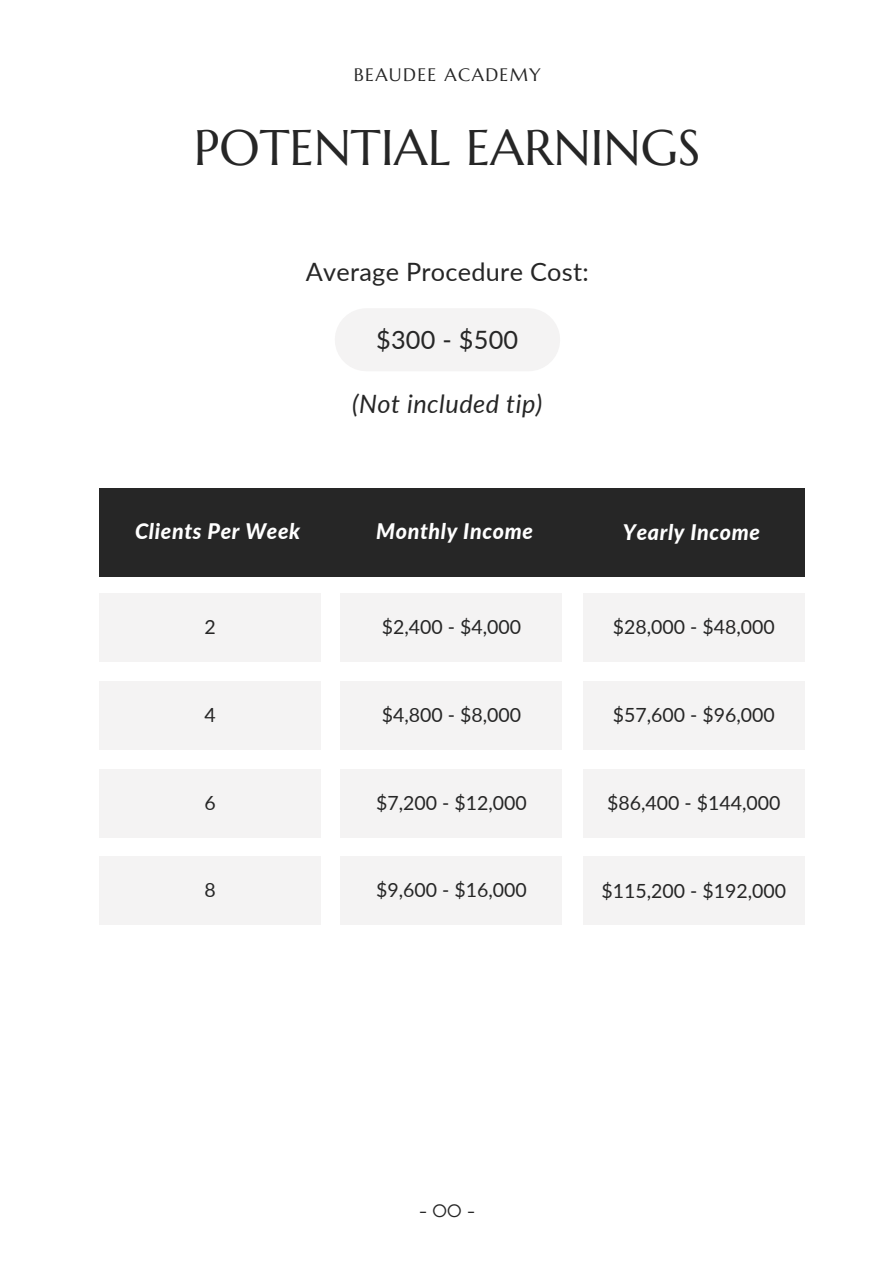
<style>
.page{position:relative;width:894px;height:1264px;background:#fff}
.page>*{position:absolute;margin:0;border:0;box-sizing:border-box;transform-origin:0 0}
.t1{font:49.95px "Marcellus";color:#262626}
.t2{font:25.2px "Lato";letter-spacing:.01em;color:#262626}
.t3{font:italic 25.2px "Lato";letter-spacing:.02em;color:#262626}
.t4{font:italic 800 21.45px "Lato";letter-spacing:.03em;color:#fff}
.t5{font:19.5px "Lato";color:#262626}
.t6{font:18px "Marcellus";letter-spacing:.075em;color:#262626}
</style>
<div class="page">
<div style="left:99px;top:488px;width:705px;height:88px;background:#262626"></div>
<div style="left:99px;top:594px;width:222px;height:68px;background:#f4f3f3"></div>
<div style="left:340px;top:594px;width:222px;height:68px;background:#f4f3f3"></div>
<div style="left:582px;top:594px;width:222px;height:68px;background:#f4f3f3"></div>
<div style="left:366px;top:308px;width:162px;height:63px;background:#f4f3f3"></div>
<div style="left:99px;top:681px;width:222px;height:68px;background:#f4f3f3"></div>
<div style="left:340px;top:681px;width:222px;height:68px;background:#f4f3f3"></div>
<div style="left:582px;top:681px;width:222px;height:68px;background:#f4f3f3"></div>
<div style="left:99px;top:769px;width:222px;height:68px;background:#f4f3f3"></div>
<div style="left:340px;top:769px;width:222px;height:68px;background:#f4f3f3"></div>
<div style="left:582px;top:769px;width:222px;height:68px;background:#f4f3f3"></div>
<div style="left:99px;top:856px;width:222px;height:68px;background:#f4f3f3"></div>
<div style="left:340px;top:856px;width:222px;height:68px;background:#f4f3f3"></div>
<div style="left:582px;top:856px;width:222px;height:68px;background:#f4f3f3"></div>
<p class="t6" style="left:353px;top:63px;width:188px">BEAUDEE ACADEMY</p>
<p class="t1" style="left:194px;top:116px;width:508px">POTENTIAL EARNINGS</p>
<p class="t2" style="left:305px;top:256px;width:284px">Average Procedure Cost:</p>
<p class="t2" style="left:376px;top:324px;width:144px">$300 - $500</p>
<p class="t3" style="left:352px;top:388px;width:192px">(Not included tip)</p>
<p class="t4" style="left:135px;top:517px;width:167px">Clients Per Week</p>
<p class="t4" style="left:376px;top:517px;width:158px">Monthly Income</p>
<p class="t4" style="left:622px;top:519px;width:139px">Yearly Income</p>
<p class="t5" style="left:204px;top:615px;width:13px">2</p>
<p class="t5" style="left:381px;top:615px;width:141px">$2,400 - $4,000</p>
<p class="t5" style="left:612px;top:615px;width:163px">$28,000 - $48,000</p>
<p class="t5" style="left:204px;top:702px;width:13px">4</p>
<p class="t5" style="left:381px;top:702px;width:141px">$4,800 - $8,000</p>
<p class="t5" style="left:612px;top:702px;width:163px">$57,600 - $96,000</p>
<p class="t5" style="left:204px;top:790px;width:13px">6</p>
<p class="t5" style="left:376px;top:790px;width:152px">$7,200 - $12,000</p>
<p class="t5" style="left:607px;top:790px;width:175px">$86,400 - $144,000</p>
<p class="t5" style="left:204px;top:877px;width:13px">8</p>
<p class="t5" style="left:376px;top:877px;width:152px">$9,600 - $16,000</p>
<p class="t5" style="left:601px;top:878px;width:186px">$115,200 - $192,000</p>
<p class="t6" style="left:419px;top:1199px;width:57px">-00-</p>
</div>
